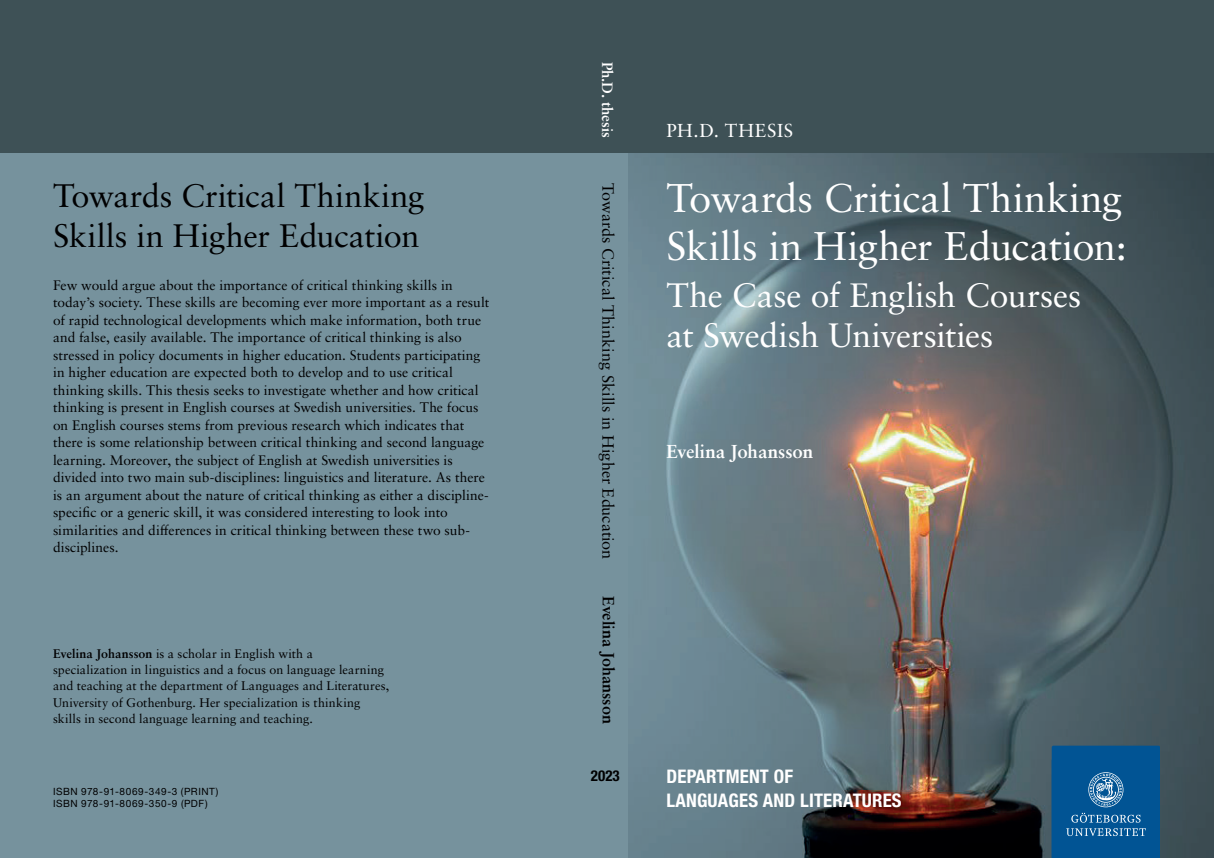
<style>
.page{position:relative;width:1214px;height:858px;background:#fff}
.page>*{position:absolute;margin:0;border:0;box-sizing:border-box;transform-origin:0 0}
.t1{font:40px/48px "Sabon LT Pro";color:#fff}
.t2{font:33.75px/40.5px "Sabon LT Pro";letter-spacing:-.005em;color:#fff}
.t3{font:32.5px/40px "Sabon LT Pro";letter-spacing:.005em;color:#000001}
.t4{font:700 condensed 18.75px/23.5px "Helvetica Neue LT Pro";letter-spacing:.01em;color:#fff}
.t5{font:700 18.75px "Sabon LT Pro";letter-spacing:-.005em;color:#fff}
.t6{font:18.75px "Sabon LT Pro";letter-spacing:.04em;color:#fff}
.t7{font:16.25px "Sabon LT Pro";letter-spacing:.005em;color:#000001}
.t8{font:700 16.25px "Sabon LT Pro";color:#000001}
.t9{font:700 15px "Sabon LT Pro";letter-spacing:-.005em;color:#fff}
.t10{font:700 condensed 15px "Helvetica Neue LT Pro";color:#000001}
.t11{font:13.75px/17.5px "Sabon LT Pro";letter-spacing:.005em;color:#000001}
.t12{font:12.5px/16.2px "Sabon LT Pro";letter-spacing:.01em;color:#000001}
.t13{font:10px/12.5px "Helvetica Neue LT Pro";letter-spacing:.05em;color:#000001}
.s1{font-weight:700}
</style>
<div class="page">
<div style="left:0;top:0;width:1214px;height:857px;background:#76929d"></div>
<img style="left:628px;top:152px;width:586px;height:705px">
<svg style="left:1051px;top:745px;width:108px;height:112px;background:#115d99"></svg>
<div style="left:0;top:0;width:1214px;height:152px;background:#3e5156"></div>
<p class="t3" style="left:53px;top:175px;width:373px">Towards Critical Thinking<br>Skills in Higher Education</p>
<p class="t11" style="left:53px;top:275px;width:438px">Few would argue about the importance of critical thinking skills in today’s society. These skills are becoming ever more important as a result of rapid technological developments which make information, both true and false, easily available. The importance of critical thinking is also stressed in policy documents in higher education. Students participating in higher education are expected both to develop and to use critical thinking skills. This thesis seeks to investigate whether and how critical thinking is present in English courses at Swedish universities. The focus on English courses stems from previous research which indicates that there is some relationship between critical thinking and second language learning. Moreover, the subject of English at Swedish universities is divided into two main sub-disciplines: linguistics and literature. As there is an argument about the nature of critical thinking as either a discipline&shy;specific or a generic skill, it was considered interesting to look into similarities and differences in critical thinking between these two sub&shy;disciplines.</p>
<p class="t12" style="left:53px;top:645px;width:338px"><span class="s1">Evelina Johansson</span> is a scholar in English with a specialization in linguistics and a focus on language learning and teaching at the department of Languages and Literatures, University of Gothenburg. Her specialization is thinking skills in second language learning and teaching.</p>
<p class="t13" style="left:53px;top:784px;width:167px">ISBN 978-91-8069-349-3 (PRINT)<br>ISBN 978-91-8069-350-9 (PDF)</p>
<p class="t9" style="left:617px;top:61px;width:78px;rotate:90deg">Ph.D. thesis</p>
<p class="t7" style="left:618px;top:183px;width:377px;rotate:90deg">Towards Critical Thinking Skills in Higher Education</p>
<p class="t8" style="left:618px;top:596px;width:129px;rotate:90deg">Evelina Johansson</p>
<p class="t10" style="left:591px;top:766px;width:30px">2023</p>
<p class="t6" style="left:666px;top:118px;width:128px">PH.D. THESIS</p>
<p class="t1" style="left:666px;top:173px;width:462px">Towards Critical Thinking<br>Skills in Higher Education:</p>
<p class="t2" style="left:666px;top:274px;width:416px">The Case of English Courses at Swedish Universities</p>
<p class="t5" style="left:666px;top:440px;width:148px">Evelina Johansson</p>
<p class="t4" style="left:666px;top:765px;width:237px">DEPARTMENT OF<br>LANGUAGES AND LITERATURES</p>
</div>
